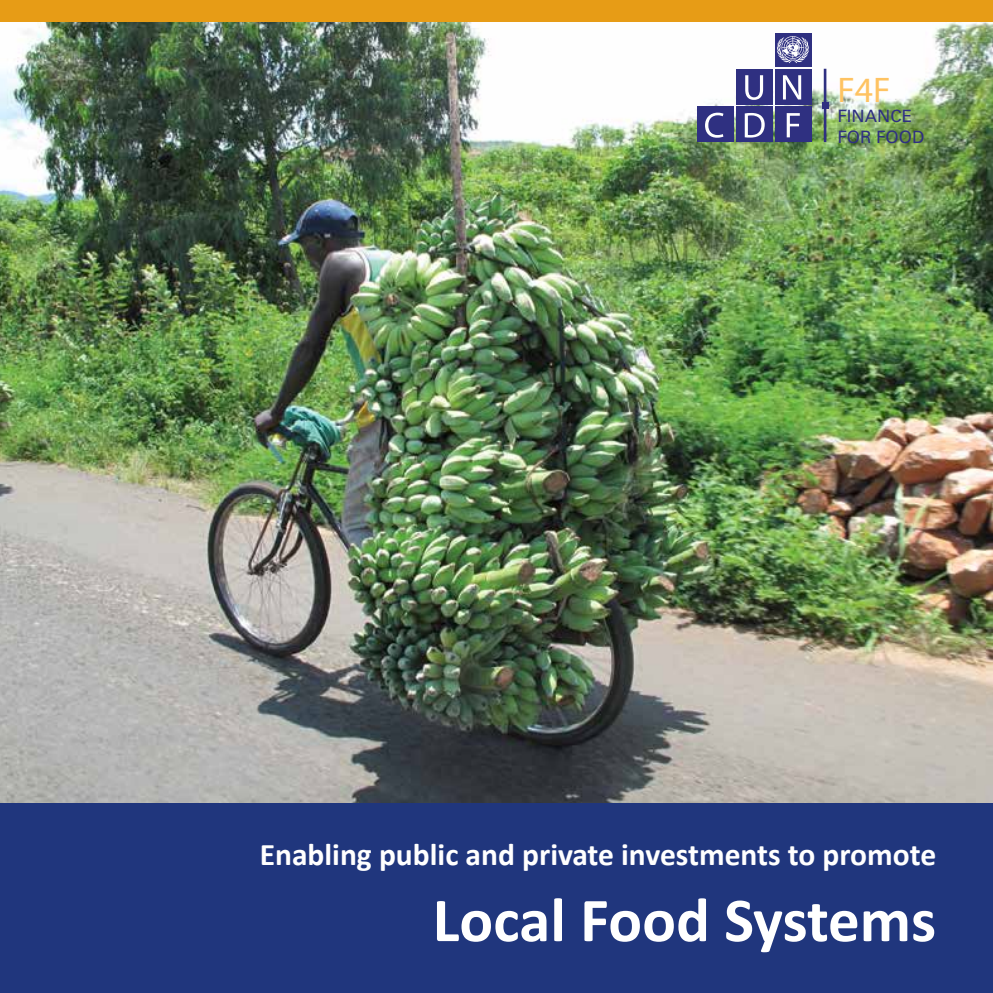
<style>
.page{position:relative;width:993px;height:993px;background:#fff}
.page>*{position:absolute;margin:0;border:0;box-sizing:border-box;transform-origin:0 0}
.t1{font:700 63px "Calibri";color:#fff}
.t2{font:35.7px "Univers";color:#fec362}
.t3{font:700 31.5px "Calibri";color:#fff}
.t4{font:16.97px/20.5px "Univers LT Std";color:#2f3081}
</style>
<div class="page">
<img style="left:0;top:21px;width:992px;height:782px">
<div style="left:0;top:803px;width:992px;height:189px;background:#20367d"></div>
<div style="left:774px;top:107px;width:36px;height:35px;background:#2f3081"></div>
<div style="left:736px;top:107px;width:36px;height:35px;background:#2f3081"></div>
<div style="left:697px;top:107px;width:36px;height:35px;background:#2f3081"></div>
<svg style="left:705px;top:113px;width:18px;height:25px"></svg>
<svg style="left:744px;top:113px;width:20px;height:24px"></svg>
<svg style="left:786px;top:113px;width:13px;height:24px"></svg>
<div style="left:736px;top:69px;width:36px;height:35px;background:#2f3081"></div>
<svg style="left:745px;top:75px;width:17px;height:25px"></svg>
<div style="left:774px;top:69px;width:36px;height:35px;background:#2f3081"></div>
<svg style="left:783px;top:75px;width:17px;height:24px"></svg>
<div style="left:774px;top:33px;width:36px;height:33px;background:#2f3081"></div>
<svg style="left:777px;top:36px;width:31px;height:27px"></svg>
<hr style="left:823px;top:69px;width:3px;height:73px;background:#2f3081">
<div style="left:821px;top:102px;width:7px;height:7px;background:#2f3081"></div>
<div style="left:0;top:0;width:992px;height:21px;background:#e79c16"></div>
<p class="t2" style="left:837px;top:68px;width:55px">F4F</p>
<p class="t4" style="left:837px;top:106px;width:88px">FINANCE<br>FOR FOOD</p>
<p class="t3" style="left:259px;top:832px;width:677px">Enabling public and private investments to promote</p>
<h1 class="t1" style="left:432px;top:875px;width:505px">Local Food Systems</h1>
</div>
